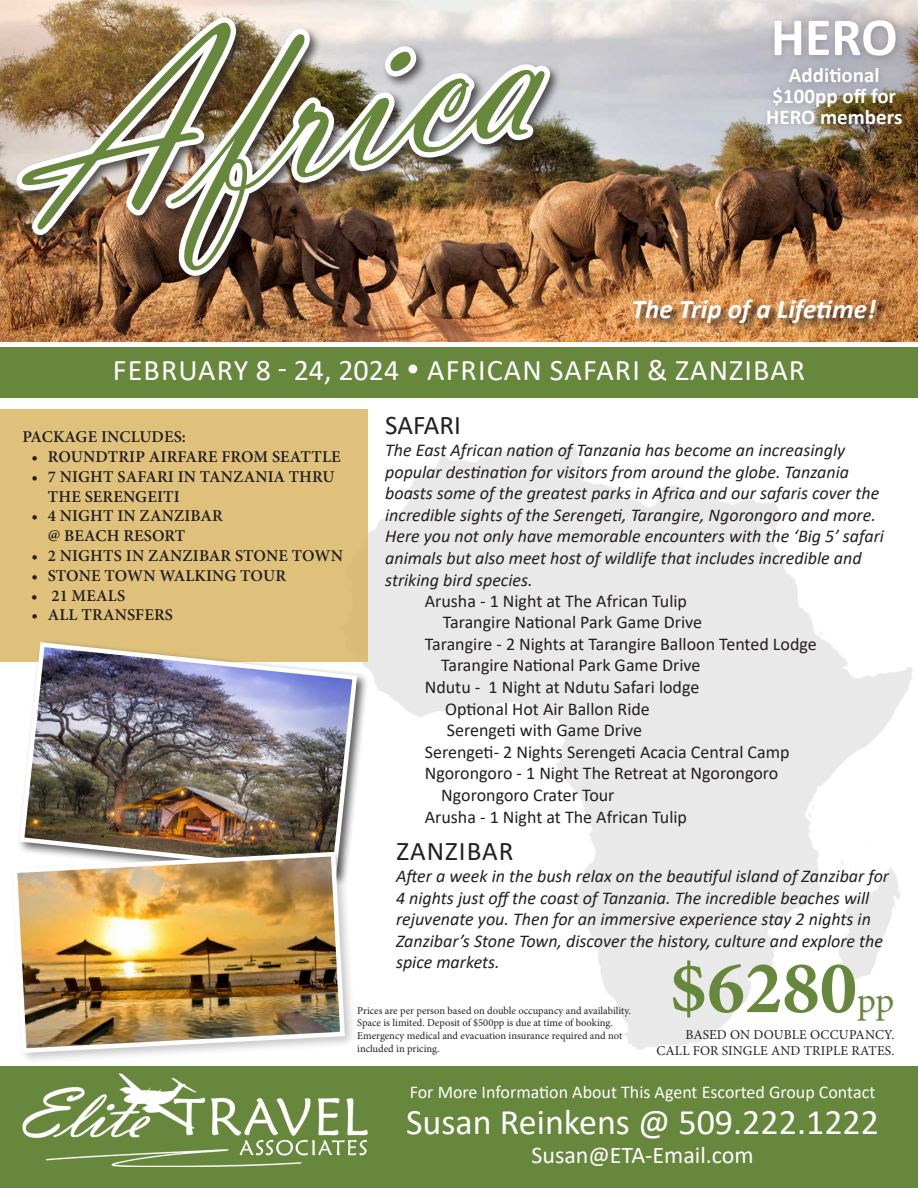
<style>
.page{position:relative;width:918px;height:1188px;background:#fff}
.page>*{position:absolute;margin:0;border:0;box-sizing:border-box;transform-origin:0 0}
.t1{font:234px "Vladimir Script";color:#67873d}
.t2{font:700 75px "Minion Pro";color:#67873d}
.t3{font:700 54px "Calibri";color:#fff}
.t4{font:36px "Calibri";color:#fff}
.t5{font:30px "Calibri";letter-spacing:.04em;color:#fff}
.t6{font:italic 700 27px "Calibri";color:#fff}
.t7{font:27px "Calibri";letter-spacing:.03em;color:#231f20}
.t8{font:24px "Calibri";color:#fff}
.t9{font:700 21px/21px "Calibri";color:#fff;text-align:center}
.t10{font:italic 18px/21.6px "Calibri";color:#231f20}
.t11{font:18px "Calibri";color:#231f20}
.t12{font:18px "Calibri";color:#fff}
.t13{font:600 16.5px/19.8px "Minion Pro";letter-spacing:.01em;color:#231f20}
.t14{font:13.5px "Minion Pro";letter-spacing:.01em;color:#231f20}
.t15{font:10.5px/12.8px "Minion Pro";color:#231f20}
.s1{font-weight:400;font-size:36px}
</style>
<div class="page">
<div style="left:0;top:1067px;width:918px;height:121px;background:#67873d"></div>
<img style="left:317px;top:446px;width:601px;height:621px">
<div style="left:0;top:410px;width:368px;height:252px;background:#dfc17b"></div>
<img style="left:0;top:0;width:917px;height:342px">
<div style="left:13px;top:14px;width:549px;height:274px;background:#231f20;opacity:.75"></div>
<img style="left:11px;top:12px;width:227px;height:230px">
<img style="left:157px;top:20px;width:399px;height:265px">
<div style="left:0;top:348px;width:918px;height:50px;background:#67873d"></div>
<img style="left:22px;top:1073px;width:346px;height:94px">
<div style="left:16px;top:639px;width:353px;height:248px;background:#231f20;opacity:.75"></div>
<img style="left:17px;top:640px;width:343px;height:237px">
<div style="left:9px;top:849px;width:348px;height:216px;background:#231f20;opacity:.25"></div>
<img style="left:10px;top:849px;width:337px;height:206px">
<div style="left:635px;top:300px;width:252px;height:34px;background:#231f20;opacity:.75"></div>
<div style="left:761px;top:14px;width:150px;height:120px;background:#231f20;opacity:.25"></div>
<p class="t1" style="left:-16px;top:25px;width:540px;rotate:-11deg">Africa</p>
<p class="t3" style="left:771px;top:-1px;width:128px">HERO</p>
<p class="t9" style="left:789px;top:64px;width:92px">Additional</p>
<p class="t9" style="left:766px;top:85px;width:138px">$100pp off for<br>HERO members</p>
<p class="t6" style="left:632px;top:290px;width:246px">The Trip of a Lifetime!</p>
<p class="t5" style="left:113px;top:349px;width:694px">FEBRUARY 8 - 24, 2024 • AFRICAN SAFARI &amp; ZANZIBAR</p>
<p class="t13" style="left:22px;top:427px;width:165px">PACKAGE INCLUDES:</p>
<p class="t13" style="left:31px;top:447px;width:311px">• ROUNDTRIP AIRFARE FROM SEATTLE</p>
<p class="t13" style="left:48px;top:466px;width:288px;text-indent:-16px">• 7 NIGHT SAFARI IN TANZANIA THRU<br>THE SERENGEITI</p>
<p class="t13" style="left:48px;top:506px;width:176px;text-indent:-16px">• 4 NIGHT IN ZANZIBAR @ BEACH RESORT</p>
<p class="t13" style="left:31px;top:546px;width:313px">• 2 NIGHTS IN ZANZIBAR STONE TOWN</p>
<p class="t13" style="left:31px;top:565px;width:256px">• STONE TOWN WALKING TOUR</p>
<p class="t13" style="left:31px;top:585px;width:95px">• 21 MEALS</p>
<p class="t13" style="left:31px;top:605px;width:143px">• ALL TRANSFERS</p>
<p class="t7" style="left:385px;top:407px;width:77px">SAFARI</p>
<p class="t10" style="left:385px;top:438px;width:462px">The East African nation of Tanzania has become an increasingly</p>
<p class="t10" style="left:385px;top:460px;width:500px">popular destination for visitors from around the globe. Tanzania boasts some of the greatest parks in Africa and our safaris cover the incredible sights of the Serengeti, Tarangire, Ngorongoro and more.<br>Here you not only have memorable encounters with the ‘Big 5’ safari animals but also meet host of wildlife that includes incredible and striking bird species.</p>
<p class="t11" style="left:425px;top:588px;width:264px">Arusha - 1 Night at The African Tulip</p>
<p class="t11" style="left:443px;top:610px;width:261px">Tarangire National Park Game Drive</p>
<p class="t11" style="left:425px;top:631px;width:393px">Tarangire - 2 Nights at Tarangire Balloon Tented Lodge</p>
<p class="t11" style="left:441px;top:653px;width:261px">Tarangire National Park Game Drive</p>
<p class="t11" style="left:425px;top:674px;width:276px">Ndutu - 1 Night at Ndutu Safari lodge</p>
<p class="t11" style="left:445px;top:696px;width:206px">Optional Hot Air Ballon Ride</p>
<p class="t11" style="left:447px;top:718px;width:197px">Serengeti with Game Drive</p>
<p class="t11" style="left:425px;top:739px;width:366px">Serengeti- 2 Nights Serengeti Acacia Central Camp</p>
<p class="t11" style="left:425px;top:761px;width:355px">Ngorongoro - 1 Night The Retreat at Ngorongoro</p>
<p class="t11" style="left:441px;top:782px;width:175px">Ngorongoro Crater Tour</p>
<p class="t11" style="left:425px;top:804px;width:264px">Arusha - 1 Night at The African Tulip</p>
<p class="t7" style="left:397px;top:833px;width:119px">ZANZIBAR</p>
<p class="t10" style="left:396px;top:864px;width:495px">After a week in the bush relax on the beautiful island of Zanzibar for 4 nights just off the coast of Tanzania. The incredible beaches will rejuvenate you. Then for an immersive experience stay 2 nights in Zanzibar’s Stone Town, discover the history, culture and explore the spice markets.</p>
<p class="t2" style="left:670px;top:935px;width:226px">$6280<span class="s1">pp</span></p>
<p class="t14" style="left:686px;top:1026px;width:210px">BASED ON DOUBLE OCCUPANCY.</p>
<p class="t14" style="left:656px;top:1042px;width:240px">CALL FOR SINGLE AND TRIPLE RATES.</p>
<p class="t15" style="left:357px;top:1004px;width:275px">Prices are per person based on double occupancy and availability.</p>
<p class="t15" style="left:357px;top:1017px;width:257px">Space is limited. Deposit of $500pp is due at time of booking.</p>
<p class="t15" style="left:357px;top:1029px;width:266px">Emergency medical and evacuation insurance required and not included in pricing.</p>
<p class="t12" style="left:410px;top:1080px;width:467px">For More Information About This Agent Escorted Group Contact</p>
<p class="t4" style="left:406px;top:1097px;width:475px">Susan Reinkens @ 509.222.1222</p>
<p class="t8" style="left:531px;top:1138px;width:224px">Susan@ETA-Email.com</p>
</div>
